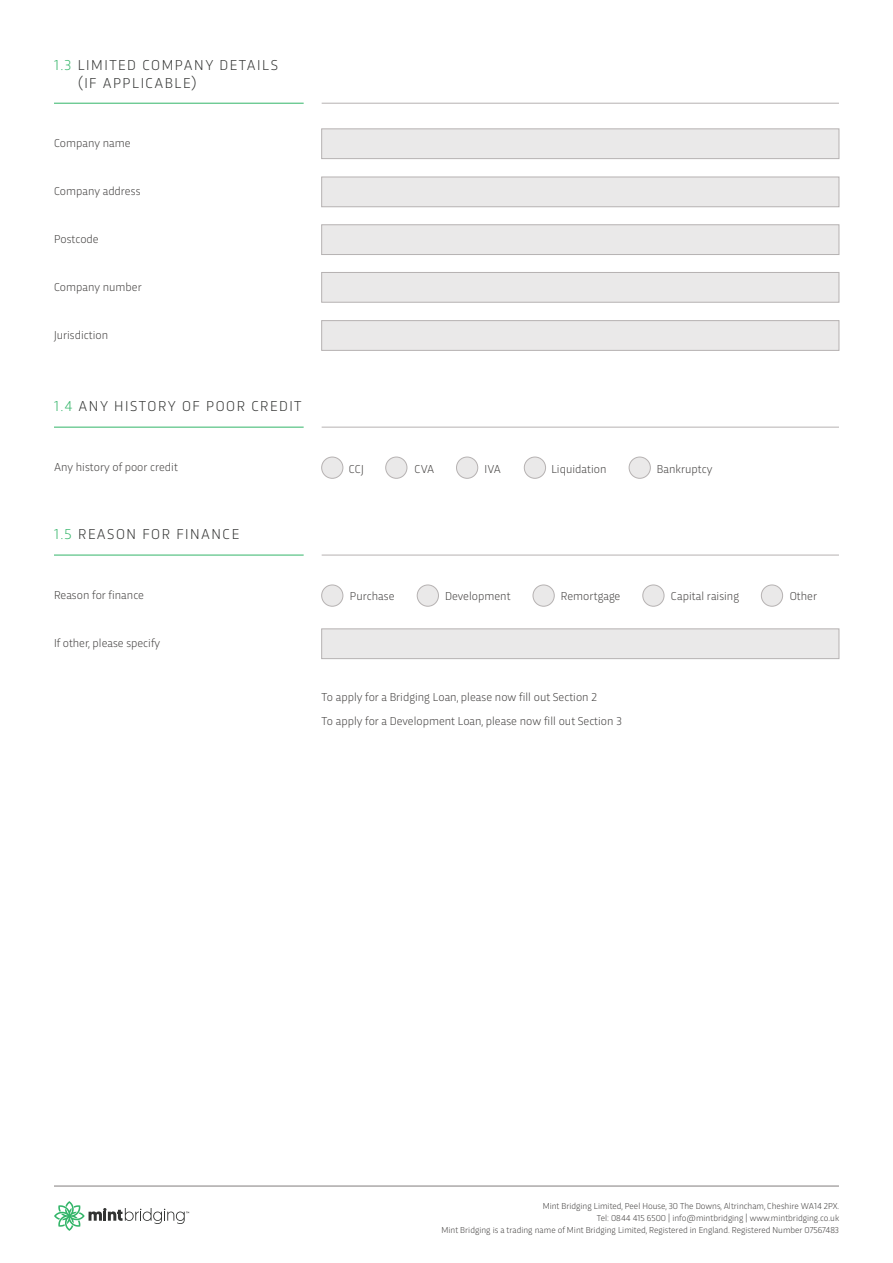
<style>
.page{position:relative;width:893px;height:1263px;background:#fff}
.page>*{position:absolute;margin:0;border:0;box-sizing:border-box;transform-origin:0 0}
.t1{font:300 15px/18px "Trasandina";letter-spacing:.1em;color:#323332}
.t2{font:300 12px "Trasandina";color:#413f3e}
.t3{font:300 9px "Trasandina";color:#413f3e}
.s1{color:#33b569}
</style>
<div class="page">
<svg style="left:54px;top:1201px;width:135px;height:30px"></svg>
<hr style="left:54px;top:1186px;width:785px;height:1px;background:#827e7d">
<div style="left:321px;top:177px;width:518px;height:30px;background:#eae9e9;border:1px solid #b6b2b2"></div>
<div style="left:321px;top:629px;width:518px;height:30px;background:#eae9e9;border:1px solid #b6b2b2"></div>
<div style="left:321px;top:129px;width:518px;height:30px;background:#eae9e9;border:1px solid #b6b2b2"></div>
<div style="left:321px;top:225px;width:518px;height:30px;background:#eae9e9;border:1px solid #b6b2b2"></div>
<div style="left:321px;top:272px;width:518px;height:30px;background:#eae9e9;border:1px solid #b6b2b2"></div>
<div style="left:321px;top:320px;width:518px;height:31px;background:#eae9e9;border:1px solid #b6b2b2"></div>
<hr style="left:54px;top:103px;width:250px;height:1px;background:#33b569">
<hr style="left:54px;top:427px;width:250px;height:1px;background:#33b569">
<hr style="left:54px;top:555px;width:250px;height:1px;background:#33b569">
<hr style="left:322px;top:103px;width:517px;height:1px;background:#b6b2b2">
<hr style="left:322px;top:427px;width:517px;height:1px;background:#b6b2b2">
<hr style="left:322px;top:555px;width:517px;height:1px;background:#b6b2b2">
<div style="left:322px;top:585px;width:21px;height:21px;background:#eae9e9;border-radius:50%"></div>
<div style="left:321px;top:585px;width:22px;height:21px;border:1px solid #b6b2b2;border-radius:50%"></div>
<div style="left:322px;top:457px;width:21px;height:21px;background:#eae9e9;border-radius:50%"></div>
<div style="left:321px;top:457px;width:22px;height:21px;border:1px solid #b6b2b2;border-radius:50%"></div>
<div style="left:417px;top:585px;width:21px;height:21px;background:#eae9e9;border-radius:50%"></div>
<div style="left:417px;top:585px;width:22px;height:21px;border:1px solid #b6b2b2;border-radius:50%"></div>
<div style="left:386px;top:457px;width:21px;height:21px;background:#eae9e9;border-radius:50%"></div>
<div style="left:385px;top:457px;width:22px;height:21px;border:1px solid #b6b2b2;border-radius:50%"></div>
<div style="left:533px;top:585px;width:21px;height:21px;background:#eae9e9;border-radius:50%"></div>
<div style="left:533px;top:585px;width:21px;height:21px;border:1px solid #b6b2b2;border-radius:50%"></div>
<div style="left:456px;top:457px;width:22px;height:21px;background:#eae9e9;border-radius:50%"></div>
<div style="left:456px;top:457px;width:22px;height:21px;border:1px solid #b6b2b2;border-radius:50%"></div>
<div style="left:643px;top:585px;width:21px;height:21px;background:#eae9e9;border-radius:50%"></div>
<div style="left:643px;top:585px;width:21px;height:21px;border:1px solid #b6b2b2;border-radius:50%"></div>
<div style="left:524px;top:457px;width:22px;height:21px;background:#eae9e9;border-radius:50%"></div>
<div style="left:524px;top:457px;width:22px;height:21px;border:1px solid #b6b2b2;border-radius:50%"></div>
<div style="left:761px;top:585px;width:22px;height:21px;background:#eae9e9;border-radius:50%"></div>
<div style="left:761px;top:585px;width:22px;height:21px;border:1px solid #b6b2b2;border-radius:50%"></div>
<div style="left:629px;top:457px;width:21px;height:21px;background:#eae9e9;border-radius:50%"></div>
<div style="left:629px;top:457px;width:22px;height:21px;border:1px solid #b6b2b2;border-radius:50%"></div>
<p class="t1" style="left:78px;top:55px;width:202px;text-indent:-24px"><span class="s1">1.3</span> LIMITED COMPANY DETAILS (IF APPLICABLE)</p>
<p class="t2" style="left:54px;top:135px;width:78px">Company name</p>
<p class="t2" style="left:54px;top:183px;width:88px">Company address</p>
<p class="t2" style="left:54px;top:230px;width:46px">Postcode</p>
<p class="t2" style="left:54px;top:278px;width:89px">Company number</p>
<p class="t2" style="left:54px;top:326px;width:56px">Jurisdiction</p>
<p class="t1" style="left:54px;top:396px;width:249px"><span class="s1">1.4</span> ANY HISTORY OF POOR CREDIT</p>
<p class="t2" style="left:54px;top:459px;width:125px">Any history of poor credit</p>
<p class="t2" style="left:349px;top:460px;width:16px">CCJ</p>
<p class="t2" style="left:414px;top:460px;width:21px">CVA</p>
<p class="t2" style="left:485px;top:460px;width:18px">IVA</p>
<p class="t2" style="left:551px;top:460px;width:57px">Liquidation</p>
<p class="t2" style="left:657px;top:460px;width:57px">Bankruptcy</p>
<p class="t1" style="left:54px;top:524px;width:187px"><span class="s1">1.5</span> REASON FOR FINANCE</p>
<p class="t2" style="left:54px;top:587px;width:92px">Reason for finance</p>
<p class="t2" style="left:54px;top:634px;width:108px">If other, please specify</p>
<p class="t2" style="left:350px;top:588px;width:46px">Purchase</p>
<p class="t2" style="left:445px;top:588px;width:67px">Development</p>
<p class="t2" style="left:561px;top:588px;width:61px">Remortgage</p>
<p class="t2" style="left:671px;top:588px;width:70px">Capital raising</p>
<p class="t2" style="left:790px;top:588px;width:29px">Other</p>
<p class="t2" style="left:321px;top:689px;width:277px">To apply for a Bridging Loan, please now fill out Section 2</p>
<p class="t2" style="left:321px;top:712px;width:302px">To apply for a Development Loan, please now fill out Section 3</p>
<p class="t3" style="left:543px;top:1199px;width:298px">Mint Bridging Limited, Peel House, 30 The Downs, Altrincham, Cheshire WA14 2PX.</p>
<p class="t3" style="left:597px;top:1211px;width:244px">Tel: 0844 415 6500 | info@mintbridging | www.mintbridging.co.uk</p>
<p class="t3" style="left:442px;top:1223px;width:399px">Mint Bridging is a trading name of Mint Bridging Limited, Registered in England. Registered Number 07567483</p>
</div>
